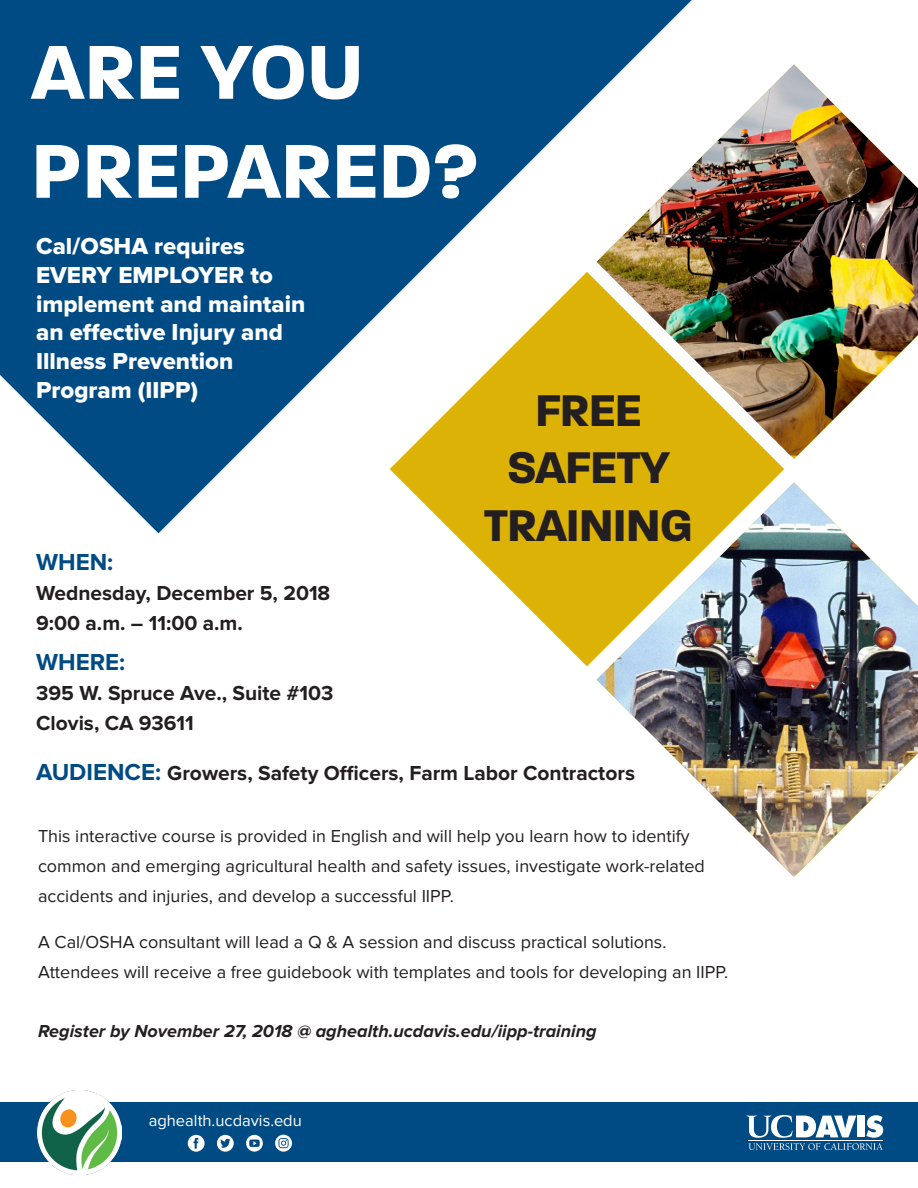
<style>
.page{position:relative;width:918px;height:1188px;background:#fff}
.page>*{position:absolute;margin:0;border:0;box-sizing:border-box;transform-origin:0 0}
.t1{font:700 82.5px "Paralucent";color:#fff}
.t2{font:700 48px "Paralucent";letter-spacing:-.02em;color:#231f20}
.t3{font:24px "Proxima Nova Extrabld";color:#fff}
.t4{font:700 24px "Proxima Nova";color:#004b84}
.t5{font:700 21px "Proxima Nova";color:#231f20}
.t6{font:18px "Proxima Nova";color:#231f20}
.t7{font:italic 700 18px "Proxima Nova";color:#231f20}
.t8{font:16.5px "Proxima Nova";color:#fff}
.s1{font-size:24px;color:#004b84}
</style>
<div class="page">
<svg style="left:0;top:0;width:692px;height:533px;fill:#004b84"></svg>
<img style="left:597px;top:64px;width:321px;height:391px">
<svg style="left:390px;top:272px;width:394px;height:394px;fill:#ddb207"></svg>
<img style="left:597px;top:482px;width:321px;height:395px">
<div style="left:0;top:1103px;width:918px;height:59px;background:#004b84"></div>
<img style="left:38px;top:1091px;width:83px;height:83px">
<svg style="left:188px;top:1135px;width:17px;height:17px"></svg>
<svg style="left:194px;top:1138px;width:4px;height:11px"></svg>
<div style="left:217px;top:1135px;width:17px;height:17px;background:#fff;border-radius:50%"></div>
<svg style="left:220px;top:1138px;width:10px;height:10px"></svg>
<svg style="left:246px;top:1135px;width:17px;height:17px"></svg>
<svg style="left:275px;top:1135px;width:17px;height:17px"></svg>
<svg style="left:746px;top:1115px;width:137px;height:35px"></svg>
<p class="t1" style="left:31px;top:23px;width:333px">ARE YOU</p>
<p class="t1" style="left:31px;top:122px;width:448px">PREPARED?</p>
<p class="t3" style="left:36px;top:232px;width:210px">Cal/OSHA requires</p>
<p class="t3" style="left:36px;top:261px;width:238px">EVERY EMPLOYER to</p>
<p class="t3" style="left:36px;top:290px;width:271px">implement and maintain</p>
<p class="t3" style="left:36px;top:319px;width:248px">an effective Injury and</p>
<p class="t3" style="left:36px;top:347px;width:199px">Illness Prevention</p>
<p class="t3" style="left:36px;top:376px;width:164px">Program (IIPP)</p>
<p class="t2" style="left:535px;top:382px;width:108px">FREE</p>
<p class="t2" style="left:507px;top:439px;width:165px">SAFETY</p>
<p class="t2" style="left:484px;top:497px;width:211px">TRAINING</p>
<p class="t4" style="left:36px;top:548px;width:79px">WHEN:</p>
<p class="t5" style="left:36px;top:581px;width:296px">Wednesday, December 5, 2018</p>
<p class="t5" style="left:36px;top:611px;width:208px">9:00 a.m. – 11:00 a.m.</p>
<p class="t4" style="left:36px;top:649px;width:91px">WHERE:</p>
<p class="t5" style="left:36px;top:681px;width:299px">395 W. Spruce Ave., Suite #103</p>
<p class="t5" style="left:36px;top:711px;width:159px">Clovis, CA 93611</p>
<p class="t5" style="left:36px;top:761px;width:600px"><span class="s1">AUDIENCE:</span> Growers, Safety Officers, Farm Labor Contractors</p>
<p class="t6" style="left:38px;top:825px;width:653px">This interactive course is provided in English and will help you learn how to identify</p>
<p class="t6" style="left:38px;top:855px;width:668px">common and emerging agricultural health and safety issues, investigate work-related</p>
<p class="t6" style="left:38px;top:885px;width:417px">accidents and injuries, and develop a successful IIPP.</p>
<p class="t6" style="left:38px;top:932px;width:630px">A Cal/OSHA consultant will lead a Q &amp; A session and discuss practical solutions.</p>
<p class="t6" style="left:38px;top:962px;width:692px">Attendees will receive a free guidebook with templates and tools for developing an IIPP.</p>
<p class="t7" style="left:38px;top:1021px;width:560px">Register by November 27, 2018 @ aghealth.ucdavis.edu/iipp-training</p>
<p class="t8" style="left:149px;top:1112px;width:155px">aghealth.ucdavis.edu</p>
</div>
